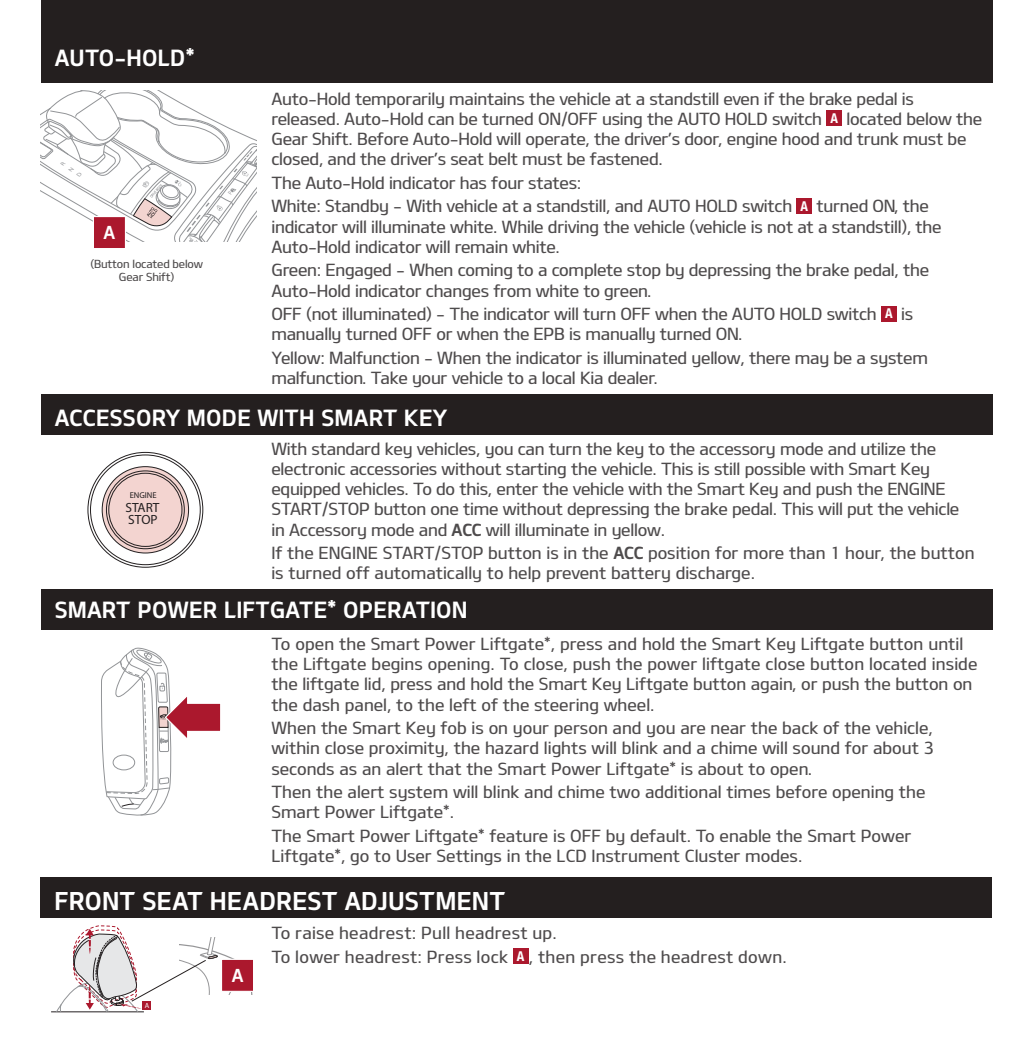
<style>
.page{position:relative;width:1033px;height:1053px;background:#fff}
.page>*{position:absolute;margin:0;border:0;box-sizing:border-box;transform-origin:0 0}
.t1{font:24.75px "Design KOTFB";letter-spacing:.005em;color:#fff}
.t2{font:22.5px "Design KOTFB";letter-spacing:.01em;color:#fff}
.t3{font:18px "Design KOTFB";color:#fff}
.t4{font:16.88px/20.2px "Design KOTFM";letter-spacing:-.015em;color:#4e4b4c}
.t5{font:16.88px/20.2px "Design KOTFM";letter-spacing:.005em;color:#4e4b4c}
.t6{font:16.88px/23.4px "Design KOTFM";letter-spacing:.02em;color:#4e4b4c}
.t7{font:13.28px/12.2px "Cube";color:#231f20}
.t8{font:11.25px/13.5px "Design KOTFM";letter-spacing:-.015em;color:#4e4b4c;text-align:center}
.t9{font:8.55px "Cube";color:#231f20}
.t10{font:700 condensed 7.42px "Helvetica Neue LT Std";color:#fff}
.s1{font-family:"Helvetica Neue LT Std";font-weight:700;font-stretch:condensed;font-size:13.5px;color:#fff}
.s2{font-family:"Design KOTFB"}
</style>
<div class="page">
<div style="left:41px;top:0;width:951px;height:82px;background:#241f1f"></div>
<div style="left:41px;top:395px;width:951px;height:40px;background:#241f1f"></div>
<div style="left:41px;top:589px;width:951px;height:41px;background:#241f1f"></div>
<div style="left:826px;top:111px;width:16px;height:15px;background:#ab182d"></div>
<div style="left:796px;top:198px;width:16px;height:16px;background:#ab182d"></div>
<div style="left:881px;top:306px;width:15px;height:15px;background:#ab182d"></div>
<div style="left:513px;top:948px;width:15px;height:16px;background:#ab182d"></div>
<svg style="left:102px;top:467px;width:87px;height:86px;background:#e0c4c0"></svg>
<div style="left:106px;top:470px;width:79px;height:79px;border:1px solid #231f20;border-radius:50%"></div>
<div style="left:108px;top:473px;width:74px;height:74px;border:1px solid #231f20;border-radius:50%"></div>
<div style="left:40px;top:878px;width:952px;height:40px;background:#241f1f"></div>
<svg style="left:101px;top:647px;width:120px;height:169px"></svg>
<hr style="left:51px;top:1011px;width:93px;height:1px;background:#231f20">
<svg style="left:56px;top:925px;width:197px;height:87px"></svg>
<svg style="left:40px;top:90px;width:217px;height:158px"></svg>
<h2 class="t2" style="left:55px;top:44px;width:141px">AUTO-HOLD*</h2>
<p class="t3" style="left:104px;top:221px;width:13px">A</p>
<p class="t8" style="left:90px;top:257px;width:114px">(Button located below<br>Gear Shift)</p>
<p class="t4" style="left:271px;top:88px;width:712px">Auto-Hold temporarily maintains the vehicle at a standstill even if the brake pedal is released. Auto-Hold can be turned ON/OFF using the AUTO HOLD switch <span class="s1">A</span> located below the Gear Shift. Before Auto-Hold will operate, the driver’s door, engine hood and trunk must be closed, and the driver’s seat belt must be fastened.</p>
<p class="t4" style="left:271px;top:171px;width:659px;line-height:23.4px">The Auto-Hold indicator has four states:<br>White: Standby - With vehicle at a standstill, and AUTO HOLD switch <span class="s1">A</span> turned ON, the</p>
<p class="t4" style="left:271px;top:216px;width:672px">indicator will illuminate white. While driving the vehicle (vehicle is not at a standstill), the<br>Auto-Hold indicator will remain white.</p>
<p class="t4" style="left:271px;top:260px;width:659px">Green: Engaged - When coming to a complete stop by depressing the brake pedal, the<br>Auto-Hold indicator changes from white to green.</p>
<p class="t4" style="left:271px;top:303px;width:643px">OFF (not illuminated) - The indicator will turn OFF when the AUTO HOLD switch <span class="s1">A</span> is manually turned OFF or when the EPB is manually turned ON.</p>
<p class="t4" style="left:271px;top:347px;width:658px">Yellow: Malfunction - When the indicator is illuminated yellow, there may be a system malfunction. Take your vehicle to a local Kia dealer.</p>
<h2 class="t2" style="left:55px;top:404px;width:394px">ACCESSORY MODE WITH SMART KEY</h2>
<p class="t9" style="left:130px;top:490px;width:29px">ENGINE</p>
<p class="t7" style="left:125px;top:501px;width:36px">START<br>STOP</p>
<p class="t4" style="left:271px;top:438px;width:689px">With standard key vehicles, you can turn the key to the accessory mode and utilize the electronic accessories without starting the vehicle. This is still possible with Smart Key equipped vehicles. To do this, enter the vehicle with the Smart Key and push the ENGINE START/STOP button one time without depressing the brake pedal. This will put the vehicle in Accessory mode and <span class="s2">ACC</span> will illuminate in yellow.</p>
<p class="t4" style="left:271px;top:542px;width:704px">If the ENGINE START/STOP button is in the <span class="s2">ACC</span> position for more than 1 hour, the button is turned off automatically to help prevent battery discharge.</p>
<h2 class="t2" style="left:55px;top:596px;width:414px">SMART POWER LIFTGATE* OPERATION</h2>
<p class="t5" style="left:271px;top:633px;width:707px">To open the Smart Power Liftgate*, press and hold the Smart Key Liftgate button until the Liftgate begins opening. To close, push the power liftgate close button located inside the liftgate lid, press and hold the Smart Key Liftgate button again, or push the button on the dash panel, to the left of the steering wheel.</p>
<p class="t4" style="left:271px;top:717px;width:664px;text-align:justify">When the Smart Key fob is on your person and you are near the back of the vehicle, within close proximity, the hazard lights will blink and a chime will sound for about 3 seconds as an alert that the Smart Power Liftgate* is about to open.</p>
<p class="t4" style="left:271px;top:781px;width:655px">Then the alert system will blink and chime two additional times before opening the<br>Smart Power Liftgate*.</p>
<p class="t4" style="left:271px;top:825px;width:641px">The Smart Power Liftgate* feature is OFF by default. To enable the Smart Power<br>Liftgate*, go to User Settings in the LCD Instrument Cluster modes.</p>
<h1 class="t1" style="left:55px;top:885px;width:452px">FRONT SEAT HEADREST ADJUSTMENT</h1>
<p class="t10" style="left:145px;top:1001px;width:6px">A</p>
<p class="t3" style="left:232px;top:964px;width:13px">A</p>
<p class="t6" style="left:271px;top:921px;width:517px">To raise headrest: Pull headrest up.<br>To lower headrest: Press lock <span class="s1">A</span> , then press the headrest down.</p>
</div>
